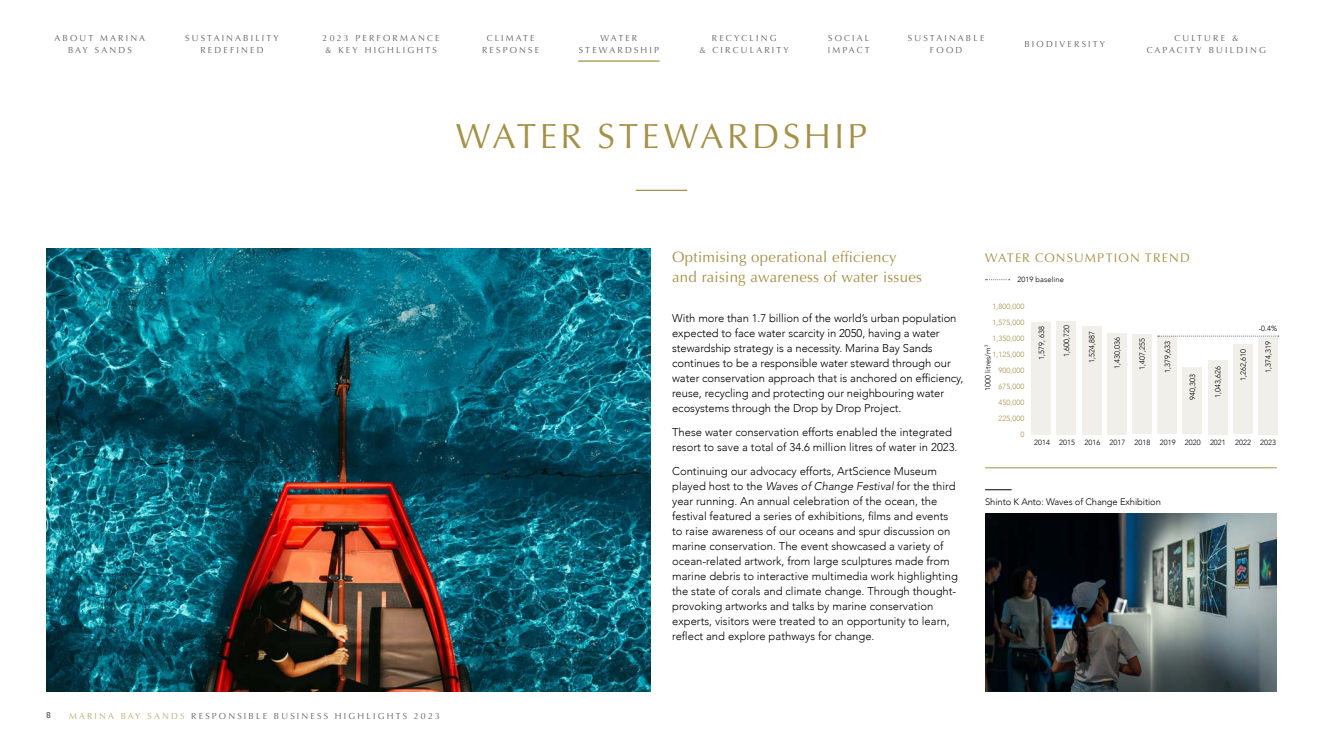
<style>
.page{position:relative;width:1323px;height:745px;background:#fff}
.page>*{position:absolute;margin:0;border:0;box-sizing:border-box;transform-origin:0 0}
.Header_1_Main{font:35px "Optima";letter-spacing:.1em;color:#a59149}
.Intro{font:15px/20px "Optima";letter-spacing:.02em;color:#a59149}
.Major_Accolades_Copy{font:12.5px "Optima";letter-spacing:.09em;color:#a59149}
.Bodycopy{font:300 11.25px/15px "Avenir";color:#000}
.Picture_Copy{font:300 9.38px "Avenir";letter-spacing:-.01em;color:#000}
.t1{font:8.75px/12.5px "Optima";letter-spacing:.25em;color:#646363;text-align:center}
.t2{font:700 8.12px "Verlag";color:#646363}
.Chart_Number_-_Black{font:300 7.5px "Avenir";letter-spacing:.01em;color:#000}
.Chart_Number_-_Gold{font:300 7.5px "Avenir";letter-spacing:.01em;color:#a59149}
.s1{color:#bbac77}
.s2{font-style:italic}
</style>
<div class="page">
<hr style="left:636px;top:189px;width:51px;height:2px;background:#a59149">
<img style="left:46px;top:248px;width:605px;height:443px">
<img style="left:985px;top:513px;width:292px;height:178px">
<hr style="left:985px;top:467px;width:292px;height:1px;background:#a59149">
<div style="left:1057px;top:320px;width:19px;height:114px;background:#f1efea"></div>
<div style="left:1082px;top:326px;width:19px;height:108px;background:#f1efea"></div>
<div style="left:1107px;top:332px;width:19px;height:102px;background:#f1efea"></div>
<div style="left:1031px;top:322px;width:20px;height:112px;background:#f1efea"></div>
<div style="left:1132px;top:334px;width:20px;height:100px;background:#f1efea"></div>
<div style="left:1157px;top:336px;width:20px;height:98px;background:#f1efea"></div>
<div style="left:1183px;top:367px;width:19px;height:67px;background:#f1efea"></div>
<div style="left:1208px;top:360px;width:19px;height:74px;background:#f1efea"></div>
<div style="left:1233px;top:344px;width:19px;height:90px;background:#f1efea"></div>
<div style="left:1258px;top:336px;width:20px;height:98px;background:#f1efea"></div>
<svg style="left:1158px;top:335px;width:121px;height:1px"></svg>
<svg style="left:985px;top:489px;width:26px;height:1px"></svg>
<svg style="left:985px;top:279px;width:25px;height:1px"></svg>
<hr style="left:578px;top:60px;width:82px;height:2px;background:#a59149">
<p class="t1" style="left:55px;top:32px;width:92px">ABOUT MARINA<br>BAY SANDS</p>
<p class="t1" style="left:185px;top:32px;width:95px">SUSTAINABILITY<br>REDEFINED</p>
<p class="t1" style="left:323px;top:32px;width:118px">2023 PERFORMANCE &amp; KEY HIGHLIGHTS</p>
<p class="t1" style="left:482px;top:32px;width:59px">CLIMATE<br>RESPONSE</p>
<p class="t1" style="left:579px;top:32px;width:82px">WATER<br>STEWARDSHIP</p>
<p class="t1" style="left:699px;top:32px;width:91px">RECYCLING<br>&amp; CIRCULARITY</p>
<p class="t1" style="left:828px;top:32px;width:43px;text-align:left">SOCIAL<br>IMPACT</p>
<p class="t1" style="left:908px;top:32px;width:78px">SUSTAINABLE<br>FOOD</p>
<p class="t1" style="left:1024px;top:38px;width:82px">BIODIVERSITY</p>
<p class="t1" style="left:1147px;top:32px;width:120px">CULTURE &amp;<br>CAPACITY BUILDING</p>
<p class="Header_1_Main" style="left:456px;top:116px;width:413px">WATER STEWARDSHIP</p>
<p class="t2" style="left:46px;top:708px;width:6px">8</p>
<p class="t1" style="left:69px;top:709px;width:372px"><span class="s1">MARINA BAY SANDS</span> RESPONSIBLE BUSINESS HIGHLIGHTS 2023</p>
<p class="Intro" style="left:672px;top:247px;width:251px">Optimising operational efficiency and raising awareness of water issues</p>
<p class="Bodycopy" style="left:672px;top:310px;width:293px">With more than 1.7 billion of the world’s urban population expected to face water scarcity in 2050, having a water stewardship strategy is a necessity. Marina Bay Sands continues to be a responsible water steward through our water conservation approach that is anchored on efficiency, reuse, recycling and protecting our neighbouring water ecosystems through the Drop by Drop Project.</p>
<p class="Bodycopy" style="left:672px;top:424px;width:287px">These water conservation efforts enabled the integrated resort to save a total of 34.6 million litres of water in 2023.</p>
<p class="Bodycopy" style="left:672px;top:463px;width:287px">Continuing our advocacy efforts, ArtScience Museum played host to the <span class="s2">Waves of Change Festival</span> for the third year running. An annual celebration of the ocean, the festival featured a series of exhibitions, films and events to raise awareness of our oceans and spur discussion on marine conservation. The event showcased a variety of ocean-related artwork, from large sculptures made from marine debris to interactive multimedia work highlighting the state of corals and climate change. Through thought&shy;provoking artworks and talks by marine conservation experts, visitors were treated to an opportunity to learn, reflect and explore pathways for change.</p>
<p class="Major_Accolades_Copy" style="left:985px;top:250px;width:206px">WATER CONSUMPTION TREND</p>
<p class="Chart_Number_-_Black" style="left:1017px;top:275px;width:48px">2019 baseline</p>
<p class="Chart_Number_-_Gold" style="left:992px;top:301px;width:33px">1,800,000</p>
<p class="Chart_Number_-_Gold" style="left:992px;top:317px;width:33px">1,575,000</p>
<p class="Chart_Number_-_Gold" style="left:992px;top:333px;width:33px">1,350,000</p>
<p class="Chart_Number_-_Black" style="left:983px;top:390px;width:47px;rotate:-90deg">1000 litres/m<sup>3</sup></p>
<p class="Chart_Number_-_Gold" style="left:992px;top:349px;width:33px">1,125,000</p>
<p class="Chart_Number_-_Gold" style="left:998px;top:365px;width:27px">900,000</p>
<p class="Chart_Number_-_Gold" style="left:998px;top:381px;width:27px">675,000</p>
<p class="Chart_Number_-_Gold" style="left:998px;top:397px;width:27px">450,000</p>
<p class="Chart_Number_-_Gold" style="left:998px;top:414px;width:27px">225,000</p>
<p class="Chart_Number_-_Gold" style="left:1020px;top:430px;width:5px">0</p>
<p class="Chart_Number_-_Black" style="left:1062px;top:356px;width:33px;rotate:-90deg">1,600,720</p>
<p class="Chart_Number_-_Black" style="left:1087px;top:362px;width:33px;rotate:-90deg">1,524,887</p>
<p class="Chart_Number_-_Black" style="left:1113px;top:369px;width:33px;rotate:-90deg">1,430,036</p>
<p class="Chart_Number_-_Black" style="left:1037px;top:360px;width:35px;rotate:-90deg">1,579, 638</p>
<p class="Chart_Number_-_Black" style="left:1138px;top:370px;width:33px;rotate:-90deg">1,407,255</p>
<p class="Chart_Number_-_Black" style="left:1163px;top:372px;width:33px;rotate:-90deg">1,379,633</p>
<p class="Chart_Number_-_Black" style="left:1188px;top:400px;width:27px;rotate:-90deg">940,303</p>
<p class="Chart_Number_-_Black" style="left:1213px;top:398px;width:33px;rotate:-90deg">1,043,626</p>
<p class="Chart_Number_-_Black" style="left:1239px;top:381px;width:33px;rotate:-90deg">1,262,610</p>
<p class="Chart_Number_-_Black" style="left:1259px;top:324px;width:20px">-0.4%</p>
<p class="Chart_Number_-_Black" style="left:1264px;top:372px;width:33px;rotate:-90deg">1,374,319</p>
<p class="Chart_Number_-_Black" style="left:1034px;top:438px;width:17px">2014</p>
<p class="Chart_Number_-_Black" style="left:1059px;top:438px;width:17px">2015</p>
<p class="Chart_Number_-_Black" style="left:1084px;top:438px;width:17px">2016</p>
<p class="Chart_Number_-_Black" style="left:1109px;top:438px;width:17px">2017</p>
<p class="Chart_Number_-_Black" style="left:1134px;top:438px;width:17px">2018</p>
<p class="Chart_Number_-_Black" style="left:1160px;top:438px;width:17px">2019</p>
<p class="Chart_Number_-_Black" style="left:1185px;top:438px;width:17px">2020</p>
<p class="Chart_Number_-_Black" style="left:1210px;top:438px;width:17px">2021</p>
<p class="Chart_Number_-_Black" style="left:1235px;top:438px;width:17px">2022</p>
<p class="Chart_Number_-_Black" style="left:1260px;top:438px;width:17px">2023</p>
<p class="Picture_Copy" style="left:985px;top:495px;width:177px">Shinto K Anto: Waves of Change Exhibition</p>
</div>
